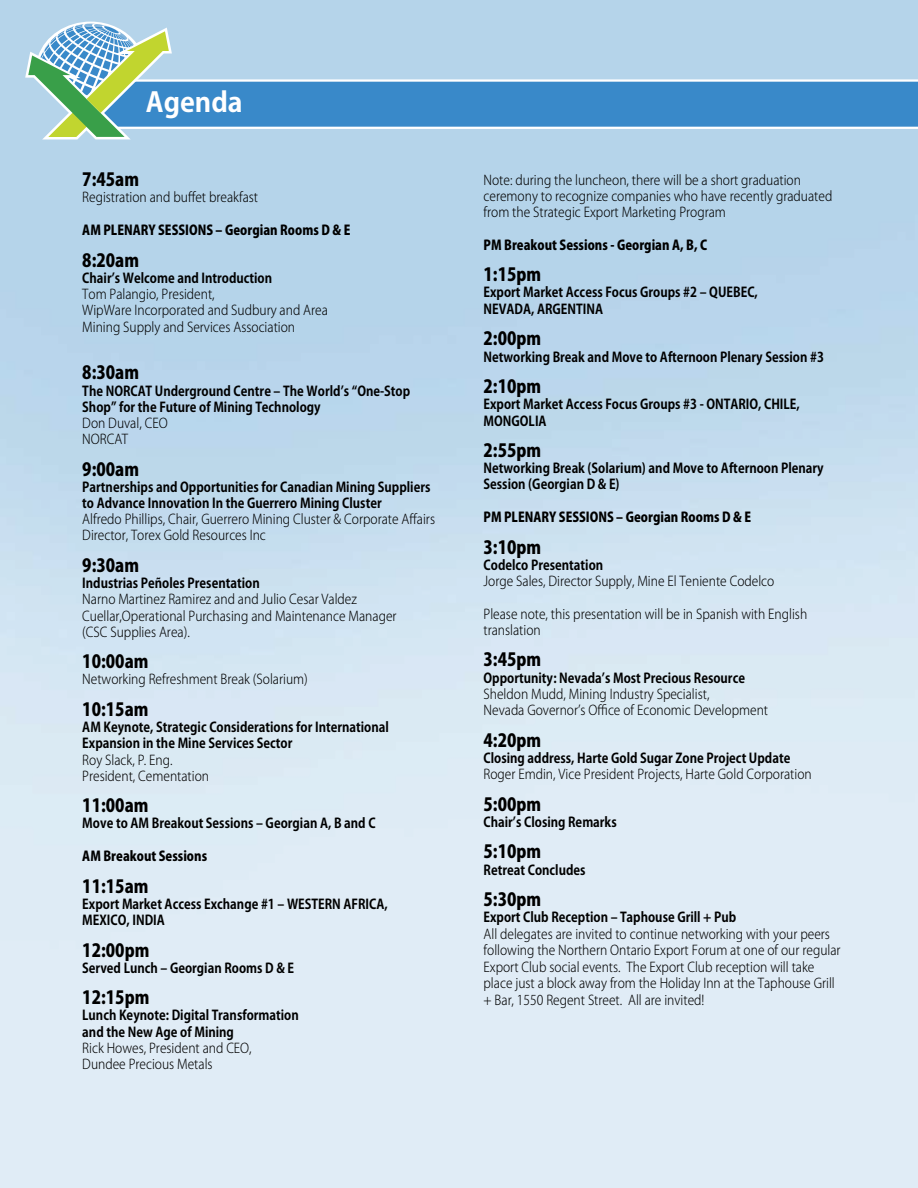
<style>
.page{position:relative;width:918px;height:1188px;background:#fff}
.page>*{position:absolute;margin:0;border:0;box-sizing:border-box;transform-origin:0 0}
.t1{font:700 27px "Koz Go Pro";color:#fff}
.t2{font:800 18px "Koz Go Pro";color:#000;scale:.9 1}
.t3{font:300 13.5px/16.2px "Koz Go Pro";color:#000;scale:.9 1}
.t4{font:700 13.5px/16.2px "Koz Go Pro";color:#000;scale:.9 1}
.t5{font:800 13.5px "Koz Go Pro";color:#000;scale:.9 1}
</style>
<div class="page">
<svg style="left:25px;top:22px;width:893px;height:118px;background:#8abad7"></svg>
<h1 class="t1" style="left:146px;top:85px;width:98px">Agenda</h1>
<h2 class="t2" style="left:82px;top:168px;width:65px">7:45am</h2>
<p class="t3" style="left:82px;top:189px;width:197px">Registration and buffet breakfast</p>
<p class="t5" style="left:82px;top:222px;width:299px">AM PLENARY SESSIONS – Georgian Rooms D &amp; E</p>
<h2 class="t2" style="left:82px;top:248px;width:65px">8:20am</h2>
<p class="t4" style="left:82px;top:271px;width:213px">Chair’s Welcome and Introduction</p>
<p class="t3" style="left:82px;top:286px;width:274px">Tom Palangio, President,<br>WipWare Incorporated and Sudbury and Area<br>Mining Supply and Services Association</p>
<h2 class="t2" style="left:82px;top:361px;width:65px">8:30am</h2>
<p class="t4" style="left:82px;top:383px;width:366px">The NORCAT Underground Centre – The World’s “One-Stop<br>Shop” for the Future of Mining Technology</p>
<p class="t3" style="left:82px;top:415px;width:96px">Don Duval, CEO<br>NORCAT</p>
<h2 class="t2" style="left:82px;top:457px;width:65px">9:00am</h2>
<p class="t4" style="left:82px;top:480px;width:388px">Partnerships and Opportunities for Canadian Mining Suppliers to Advance Innovation In the Guerrero Mining Cluster</p>
<p class="t3" style="left:82px;top:511px;width:393px">Alfredo Phillips, Chair, Guerrero Mining Cluster &amp; Corporate Affairs<br>Director, Torex Gold Resources Inc</p>
<h2 class="t2" style="left:82px;top:554px;width:65px">9:30am</h2>
<p class="t4" style="left:82px;top:576px;width:199px">Industrias Peñoles Presentation</p>
<p class="t3" style="left:82px;top:591px;width:351px">Narno Martinez Ramirez and and Julio Cesar Valdez<br>Cuellar,Operational Purchasing and Maintenance Manager (CSC Supplies Area).</p>
<h2 class="t2" style="left:82px;top:650px;width:75px">10:00am</h2>
<p class="t3" style="left:82px;top:671px;width:252px">Networking Refreshment Break (Solarium)</p>
<h2 class="t2" style="left:82px;top:698px;width:75px">10:15am</h2>
<p class="t4" style="left:82px;top:720px;width:342px">AM Keynote, Strategic Considerations for International<br>Expansion in the Mine Services Sector</p>
<p class="t3" style="left:82px;top:752px;width:142px">Roy Slack, P. Eng.<br>President, Cementation</p>
<h2 class="t2" style="left:82px;top:794px;width:75px">11:00am</h2>
<p class="t4" style="left:82px;top:816px;width:327px">Move to AM Breakout Sessions – Georgian A, B and C</p>
<p class="t5" style="left:82px;top:847px;width:140px">AM Breakout Sessions</p>
<h2 class="t2" style="left:82px;top:874px;width:75px">11:15am</h2>
<p class="t4" style="left:82px;top:897px;width:341px">Export Market Access Exchange #1 – WESTERN AFRICA,<br>MEXICO, INDIA</p>
<h2 class="t2" style="left:82px;top:938px;width:76px">12:00pm</h2>
<p class="t4" style="left:82px;top:961px;width:237px">Served Lunch – Georgian Rooms D &amp; E</p>
<h2 class="t2" style="left:82px;top:986px;width:76px">12:15pm</h2>
<p class="t4" style="left:82px;top:1008px;width:242px">Lunch Keynote: Digital Transformation and the New Age of Mining</p>
<p class="t3" style="left:82px;top:1040px;width:190px">Rick Howes, President and CEO,<br>Dundee Precious Metals</p>
<p class="t3" style="left:484px;top:172px;width:389px">Note: during the luncheon, there will be a short graduation ceremony to recognize companies who have recently graduated from the Strategic Export Marketing Program</p>
<p class="t5" style="left:484px;top:236px;width:250px">PM Breakout Sessions - Georgian A, B, C</p>
<h2 class="t2" style="left:484px;top:263px;width:66px">1:15pm</h2>
<p class="t4" style="left:484px;top:285px;width:306px">Export Market Access Focus Groups #2 – QUEBEC,<br>NEVADA, ARGENTINA</p>
<h2 class="t2" style="left:484px;top:327px;width:66px">2:00pm</h2>
<p class="t4" style="left:484px;top:349px;width:380px">Networking Break and Move to Afternoon Plenary Session #3</p>
<h2 class="t2" style="left:484px;top:375px;width:66px">2:10pm</h2>
<p class="t4" style="left:484px;top:397px;width:353px">Export Market Access Focus Groups #3 - ONTARIO, CHILE,<br>Mongolia</p>
<h2 class="t2" style="left:484px;top:439px;width:66px">2:55pm</h2>
<p class="t4" style="left:484px;top:461px;width:380px">Networking Break (Solarium) and Move to Afternoon Plenary<br>Session (Georgian D &amp; E)</p>
<p class="t5" style="left:484px;top:509px;width:299px">PM PLENARY SESSIONS – Georgian Rooms D &amp; E</p>
<h2 class="t2" style="left:484px;top:536px;width:66px">3:10pm</h2>
<p class="t4" style="left:484px;top:558px;width:135px">Codelco Presentation</p>
<p class="t3" style="left:484px;top:573px;width:325px">Jorge Sales, Director Supply, Mine El Teniente Codelco</p>
<p class="t3" style="left:484px;top:606px;width:361px">Please note, this presentation will be in Spanish with English translation</p>
<h2 class="t2" style="left:484px;top:648px;width:66px">3:45pm</h2>
<p class="t4" style="left:484px;top:670px;width:292px">Opportunity: Nevada’s Most Precious Resource</p>
<p class="t3" style="left:484px;top:686px;width:318px">Sheldon Mudd, Mining Industry Specialist,<br>Nevada Governor’s Office of Economic Development</p>
<h2 class="t2" style="left:484px;top:728px;width:66px">4:20pm</h2>
<p class="t4" style="left:484px;top:751px;width:342px">Closing address, Harte Gold Sugar Zone Project Update</p>
<p class="t3" style="left:484px;top:766px;width:366px">Roger Emdin, Vice President Projects, Harte Gold Corporation</p>
<h2 class="t2" style="left:484px;top:792px;width:66px">5:00pm</h2>
<p class="t4" style="left:484px;top:815px;width:149px">Chair’s Closing Remarks</p>
<h2 class="t2" style="left:484px;top:840px;width:66px">5:10pm</h2>
<p class="t4" style="left:484px;top:862px;width:115px">Retreat Concludes</p>
<h2 class="t2" style="left:484px;top:888px;width:66px">5:30pm</h2>
<p class="t4" style="left:484px;top:910px;width:282px">Export Club Reception – Taphouse Grill + Pub</p>
<p class="t3" style="left:484px;top:926px;width:398px">All delegates are invited to continue networking with your peers following the Northern Ontario Export Forum at one of our regular Export Club social events. The Export Club reception will take place just a block away from the Holiday Inn at the Taphouse Grill + Bar, 1550 Regent Street. All are invited!</p>
</div>
